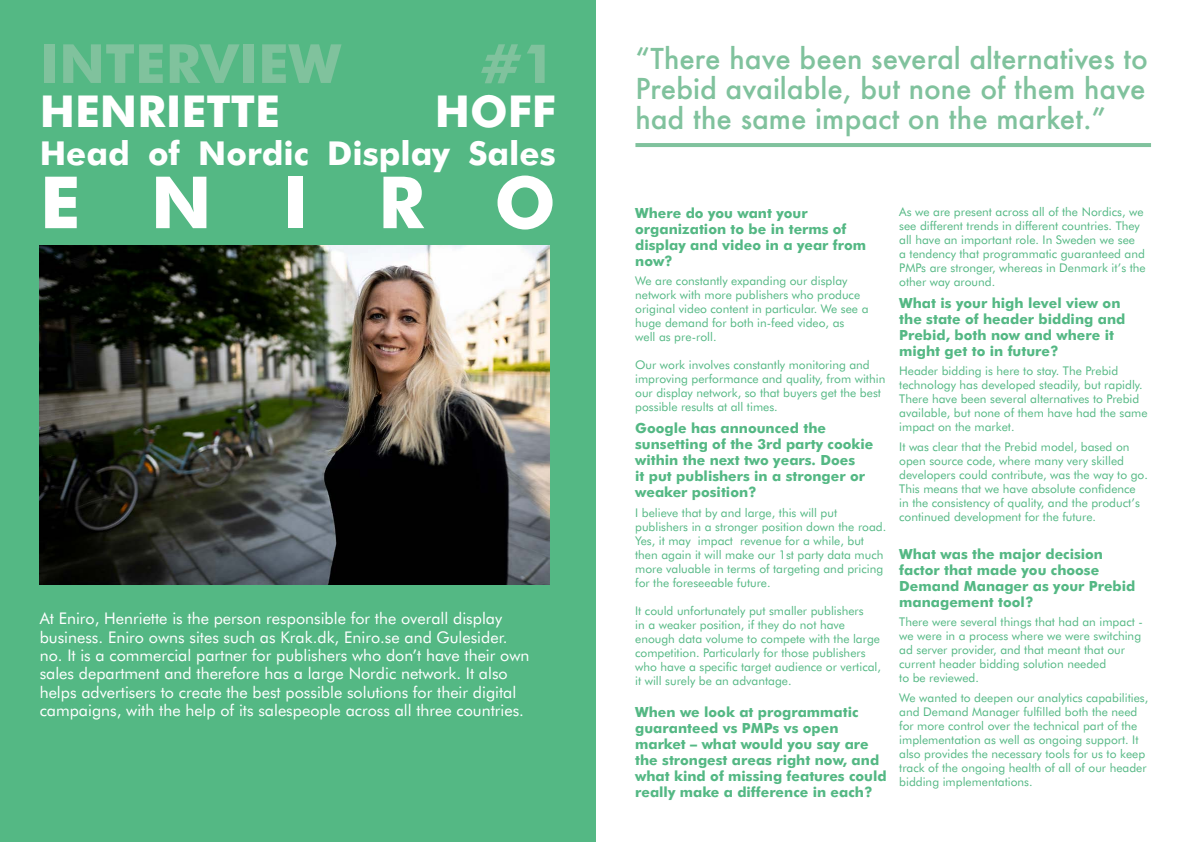
<style>
.page{position:relative;width:1191px;height:842px;background:#fff}
.page>*{position:absolute;margin:0;border:0;box-sizing:border-box;transform-origin:0 0}
.t1{font:700 72px "Futura BT";letter-spacing:.975em;color:#fff}
.t2{font:700 54px "Futura BT";color:#80c29d}
.t3{font:700 44px "Futura BT";color:#fff}
.t4{font:700 33px "Futura BT";color:#fff}
.t5{font:500 28px/30px "Futura";color:#80c29d;text-align:justify}
.t6{font:16.1px/18.4px "Futura BT";color:#fff}
.t7{font:700 14px/16px "Futura BT";color:#54b884}
.t8{font:12px/14px "Futura BT";color:#54b884}
</style>
<div class="page">
<div style="left:0;top:0;width:595px;height:842px;background:#54b884"></div>
<img style="left:40px;top:245px;width:509px;height:340px">
<hr style="left:635px;top:143px;width:516px;height:4px;background:#80c29d">
<h2 class="t2" style="left:40px;top:31px;width:303px">INTERVIEW</h2>
<h2 class="t2" style="left:480px;top:31px;width:77px">#1</h2>
<h3 class="t3" style="left:40px;top:84px;width:242px">HENRIETTE</h3>
<h3 class="t3" style="left:435px;top:84px;width:122px">HOFF</h3>
<h3 class="t4" style="left:40px;top:133px;width:517px">Head of Nordic Display Sales</h3>
<h1 class="t1" style="left:40px;top:159px;width:517px">ENIRO</h1>
<p class="t6" style="left:40px;top:609px;width:491px">At Eniro, Henriette is the person responsible for the overall display business. Eniro owns sites such as Krak.dk, Eniro.se and Gulesider. no. It is a commercial partner for publishers who don’t have their own sales department and therefore has a large Nordic network. It also helps advertisers to create the best possible solutions for their digital campaigns, with the help of its salespeople across all three countries.</p>
<h3 class="t5" style="left:635px;top:43px;width:514px">“There have been several alternatives to Prebid available, but none of them have had the same impact on the market.”</h3>
<p class="t7" style="left:635px;top:205px;width:232px">Where do you want your organization to be in terms of display and video in a year from now?</p>
<p class="t8" style="left:635px;top:274px;width:235px">We are constantly expanding our display network with more publishers who produce original video content in particular. We see a huge demand for both in-feed video, as<br>well as pre-roll.</p>
<p class="t8" style="left:635px;top:358px;width:252px">Our work involves constantly monitoring and improving performance and quality, from within our display network, so that buyers get the best possible results at all times.</p>
<p class="t7" style="left:635px;top:420px;width:240px">Google has announced the sunsetting of the 3rd party cookie within the next two years. Does<br>it put publishers in a stronger or weaker position?</p>
<p class="t8" style="left:635px;top:505px;width:252px">I believe that by and large, this will put publishers in a stronger position down the road.<br>Yes, it may impact revenue for a while, but then again it will make our 1st party data much more valuable in terms of targeting and pricing for the foreseeable future.</p>
<p class="t8" style="left:635px;top:603px;width:247px">It could unfortunately put smaller publishers<br>in a weaker position, if they do not have enough data volume to compete with the large competition. Particularly for those publishers who have a specific target audience or vertical, it will surely be an advantage.</p>
<p class="t7" style="left:635px;top:704px;width:253px">When we look at programmatic guaranteed vs PMPs vs open market – what would you say are the strongest areas right now, and what kind of missing features could really make a difference in each?</p>
<p class="t8" style="left:899px;top:204px;width:248px">As we are present across all of the Nordics, we see different trends in different countries. They all have an important role. In Sweden we see<br>a tendency that programmatic guaranteed and PMPs are stronger, whereas in Denmark it’s the other way around.</p>
<p class="t7" style="left:899px;top:295px;width:228px">What is your high level view on the state of header bidding and<br>Prebid, both now and where it might get to in future?</p>
<p class="t8" style="left:899px;top:364px;width:250px">Header bidding is here to stay. The Prebid technology has developed steadily, but rapidly.<br>There have been several alternatives to Prebid available, but none of them have had the same impact on the market.</p>
<p class="t8" style="left:899px;top:440px;width:250px">It was clear that the Prebid model, based on open source code, where many very skilled developers could contribute, was the way to go.<br>This means that we have absolute confidence in the consistency of quality, and the product’s continued development for the future.</p>
<p class="t7" style="left:899px;top:546px;width:238px">What was the major decision factor that made you choose<br>Demand Manager as your Prebid management tool?</p>
<p class="t8" style="left:899px;top:615px;width:245px">There were several things that had an impact - we were in a process where we were switching ad server provider, and that meant that our current header bidding solution needed<br>to be reviewed.</p>
<p class="t8" style="left:899px;top:691px;width:251px">We wanted to deepen our analytics capabilities, and Demand Manager fulfilled both the need for more control over the technical part of the implementation as well as ongoing support. It also provides the necessary tools for us to keep track of the ongoing health of all of our header bidding implementations.</p>
</div>
